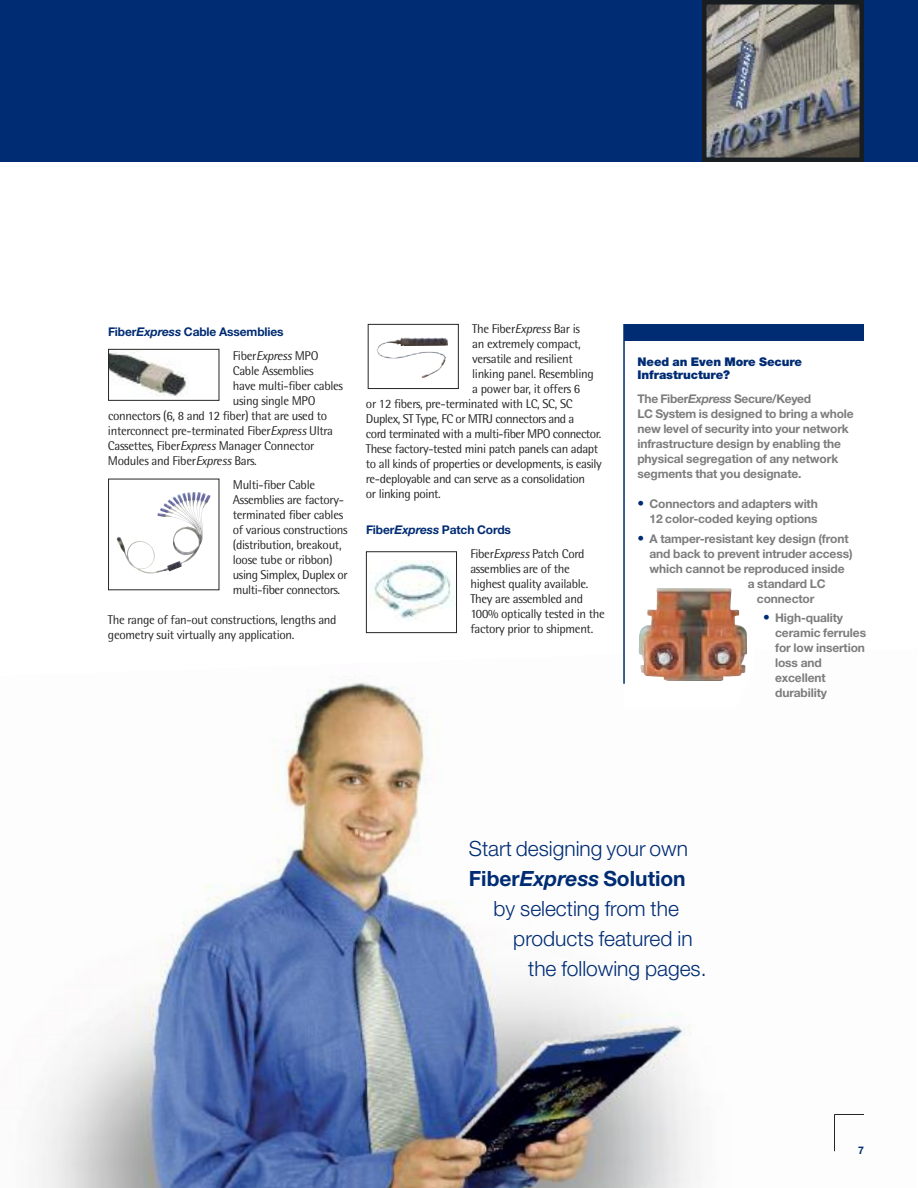
<style>
.page{position:relative;width:918px;height:1188px;background:#fff}
.page>*{position:absolute;margin:0;border:0;box-sizing:border-box;transform-origin:0 0}
.t1{font:300 21px "Helvetica Neue";color:#002c74}
.t2{font:700 21px "Helvetica Neue";color:#002c74}
.t3{font:12.75px/15px "Rotis Semi Sans";letter-spacing:-.025em;color:#272627}
.t4{font:700 12px/15px "Helvetica Neue";letter-spacing:-.01em;color:#7d7d7d}
.t5{font:700 12px "Helvetica Neue";letter-spacing:-.01em;color:#002c74}
.t6{font:900 12px/13.5px "Helvetica Neue";letter-spacing:-.005em;color:#002c74}
.t7{font:700 10.5px "Helvetica Neue";color:#002c74}
.s1{font-style:italic}
.s2{font-weight:900;font-size:13.5px;color:#002c74}
</style>
<div class="page">
<img style="left:38px;top:682px;width:797px;height:506px">
<div style="left:0;top:0;width:918px;height:162px;background:#002c74"></div>
<hr style="left:834px;top:1115px;width:1px;height:36px;background:#272627">
<hr style="left:834px;top:1114px;width:30px;height:1px;background:#272627">
<img style="left:707px;top:5px;width:152px;height:152px">
<div style="left:702px;top:0;width:162px;height:162px;border:4px solid #181d21"></div>
<div style="left:624px;top:324px;width:240px;height:17px;background:#002c74"></div>
<img style="left:117px;top:495px;width:94px;height:79px">
<img style="left:110px;top:351px;width:77px;height:45px">
<div style="left:108px;top:349px;width:111px;height:52px;border:1px solid #272627"></div>
<img style="left:377px;top:337px;width:71px;height:41px">
<div style="left:368px;top:324px;width:91px;height:65px;border:1px solid #272627"></div>
<img style="left:373px;top:561px;width:81px;height:60px">
<div style="left:366px;top:551px;width:91px;height:82px;border:1px solid #272627"></div>
<svg style="left:624px;top:648px;width:130px;height:60px"></svg>
<img style="left:639px;top:588px;width:108px;height:93px">
<hr style="left:623px;top:324px;width:2px;height:360px;background:#002c74">
<p class="t5" style="left:108px;top:324px;width:177px">Fiber<span class="s1">Express</span> Cable Assemblies</p>
<p class="t3" style="left:233px;top:349px;width:87px">Fiber<span class="s1">Express</span> MPO</p>
<p class="t3" style="left:233px;top:364px;width:82px">Cable Assemblies</p>
<p class="t3" style="left:233px;top:379px;width:112px">have multi-fiber cables</p>
<p class="t3" style="left:233px;top:394px;width:84px">using single MPO</p>
<p class="t3" style="left:108px;top:409px;width:221px">connectors (6, 8 and 12 fiber) that are used to</p>
<p class="t3" style="left:108px;top:424px;width:227px">interconnect pre-terminated Fiber<span class="s1">Express</span> Ultra</p>
<p class="t3" style="left:108px;top:439px;width:208px">Cassettes, Fiber<span class="s1">Express</span> Manager Connector</p>
<p class="t3" style="left:108px;top:454px;width:150px">Modules and Fiber<span class="s1">Express</span> Bars.</p>
<p class="t3" style="left:233px;top:478px;width:116px">Multi-fiber Cable<br>Assemblies are factory&shy;terminated fiber cables of various constructions (distribution, breakout, loose tube or ribbon) using Simplex, Duplex or multi-fiber connectors.</p>
<p class="t3" style="left:108px;top:613px;width:230px">The range of fan-out constructions, lengths and geometry suit virtually any application.</p>
<p class="t3" style="left:472px;top:322px;width:109px">The Fiber<span class="s1">Express</span> Bar is</p>
<p class="t3" style="left:472px;top:337px;width:110px">an extremely compact,</p>
<p class="t3" style="left:472px;top:352px;width:102px">versatile and resilient</p>
<p class="t3" style="left:472px;top:367px;width:123px">linking panel. Resembling</p>
<p class="t3" style="left:472px;top:382px;width:110px">a power bar, it offers 6</p>
<p class="t3" style="left:366px;top:397px;width:208px">or 12 fibers, pre-terminated with LC, SC, SC</p>
<p class="t3" style="left:366px;top:412px;width:210px">Duplex, ST Type, FC or MTRJ connectors and a</p>
<p class="t3" style="left:366px;top:427px;width:237px">cord terminated with a multi-fiber MPO connector.</p>
<p class="t3" style="left:366px;top:442px;width:234px">These factory-tested mini patch panels can adapt</p>
<p class="t3" style="left:366px;top:457px;width:237px">to all kinds of properties or developments, is easily</p>
<p class="t3" style="left:366px;top:472px;width:221px">re-deployable and can serve as a consolidation</p>
<p class="t3" style="left:366px;top:487px;width:76px">or linking point.</p>
<p class="t5" style="left:366px;top:522px;width:147px">Fiber<span class="s1">Express</span> Patch Cords</p>
<p class="t3" style="left:470px;top:547px;width:136px">Fiber<span class="s1">Express</span> Patch Cord assemblies are of the highest quality available.<br>They are assembled and<br>100% optically tested in the factory prior to shipment.</p>
<p class="t6" style="left:638px;top:356px;width:166px">Need an Even More Secure<br>Infrastructure?</p>
<p class="t4" style="left:637px;top:391px;width:218px">The Fiber<span class="s1">Express</span> Secure/Keyed<br>LC System is designed to bring a whole new level of security into your network infrastructure design by enabling the physical segregation of any network segments that you designate.</p>
<p class="t4" style="left:638px;top:496px;width:182px;text-align:right"><span class="s2">•</span> Connectors and adapters with<br>12 color-coded keying options</p>
<p class="t4" style="left:638px;top:531px;width:213px"><span class="s2">•</span> A tamper-resistant key design (front</p>
<p class="t4" style="left:650px;top:546px;width:205px">and back to prevent intruder access)</p>
<p class="t4" style="left:650px;top:561px;width:197px">which cannot be reproduced inside</p>
<p class="t4" style="left:748px;top:576px;width:79px">a standard LC</p>
<p class="t4" style="left:757px;top:591px;width:59px">connector</p>
<p class="t4" style="left:775px;top:610px;width:92px;text-indent:-12px"><span class="s2">•</span> High-quality ceramic ferrules for low insertion loss and excellent durability</p>
<h1 class="t1" style="left:469px;top:841px;width:221px">Start designing your own</h1>
<h1 class="t2" style="left:469px;top:865px;width:218px">Fiber<span class="s1">Express</span> Solution</h1>
<h1 class="t1" style="left:494px;top:901px;width:187px">by selecting from the</h1>
<h1 class="t1" style="left:513px;top:931px;width:181px">products featured in</h1>
<h1 class="t1" style="left:528px;top:961px;width:180px">the following pages.</h1>
<p class="t7" style="left:858px;top:1144px;width:7px">7</p>
</div>
